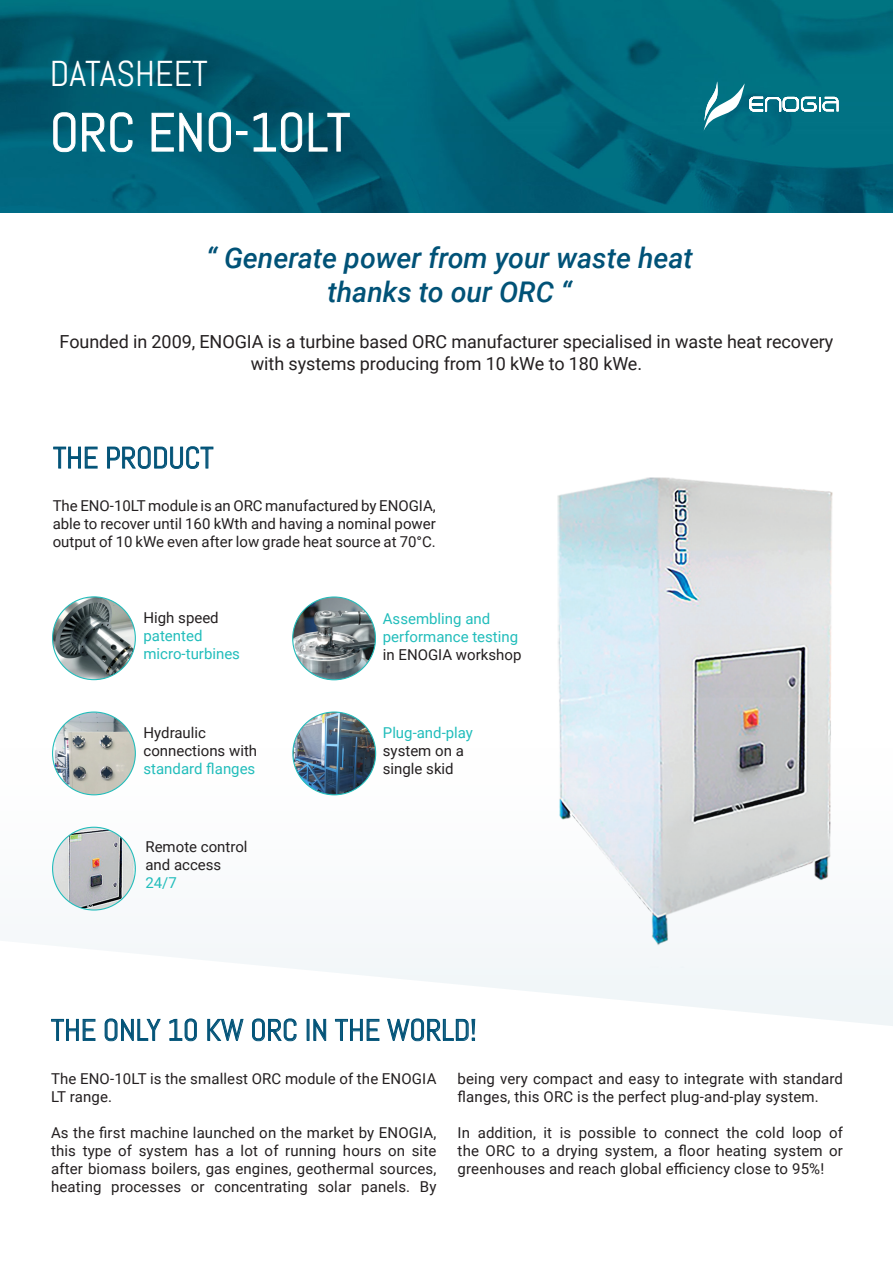
<style>
.page{position:relative;width:893px;height:1263px;background:#fff}
.page>*{position:absolute;margin:0;border:0;box-sizing:border-box;transform-origin:0 0}
.t1{font:54px "Abel";color:#fff}
.t2{font:36px "Abel";color:#fff}
.t3{font:30px "Abel";color:#015277}
.t4{font:italic 500 28.5px/34.2px "Roboto";color:#015277;text-align:center}
.t5{font:18px/21.6px "Roboto";letter-spacing:-.005em;color:#231f20;text-align:center}
.t6{font:15px/18px "Roboto";letter-spacing:.01em;color:#231f20;text-align:justify}
.t7{font:15px "Roboto";color:#21bdbb}
</style>
<div class="page">
<img style="left:557px;top:477px;width:276px;height:220px">
<svg style="left:45px;top:697px;width:848px;height:334px"></svg>
<img style="left:0;top:0;width:893px;height:213px">
<svg style="left:53px;top:112px;width:23px;height:40px"></svg>
<svg style="left:82px;top:112px;width:51px;height:40px;background:#2d7e90"></svg>
<svg style="left:151px;top:113px;width:51px;height:39px;background:#317e8f"></svg>
<svg style="left:208px;top:112px;width:23px;height:40px"></svg>
<div style="left:237px;top:131px;width:10px;height:4px;border:1px solid #fff"></div>
<svg style="left:253px;top:112px;width:49px;height:40px;background:#297587"></svg>
<svg style="left:308px;top:113px;width:42px;height:39px;background:#236578"></svg>
<svg style="left:53px;top:446px;width:45px;height:23px"></svg>
<svg style="left:107px;top:446px;width:107px;height:23px"></svg>
<svg style="left:51px;top:1019px;width:45px;height:22px"></svg>
<svg style="left:104px;top:1016px;width:57px;height:26px"></svg>
<svg style="left:169px;top:1018px;width:28px;height:23px"></svg>
<svg style="left:207px;top:1009px;width:37px;height:32px"></svg>
<svg style="left:252px;top:1018px;width:45px;height:23px"></svg>
<svg style="left:313px;top:1016px;width:13px;height:25px"></svg>
<svg style="left:335px;top:1019px;width:45px;height:22px"></svg>
<svg style="left:387px;top:1009px;width:89px;height:32px"></svg>
<img style="left:53px;top:597px;width:82px;height:83px;border-radius:41px">
<img style="left:293px;top:597px;width:82px;height:83px;border-radius:41px">
<img style="left:53px;top:827px;width:82px;height:83px;border-radius:41px">
<img style="left:293px;top:712px;width:83px;height:83px;border-radius:41px">
<img style="left:55px;top:712px;width:80px;height:83px">
<svg style="left:704px;top:81px;width:134px;height:50px;background:#2c8897"></svg>
<p class="t2" style="left:50px;top:51px;width:159px">DATASHEET</p>
<p class="t1" style="left:50px;top:98px;width:302px">ORC ENO-10LT</p>
<p class="t4" style="left:206px;top:240px;width:488px">“ Generate power from your waste heat thanks to our ORC “</p>
<p class="t5" style="left:60px;top:330px;width:775px">Founded in 2009, ENOGIA is a turbine based ORC manufacturer specialised in waste heat recovery with systems producing from 10 kWe to 180 kWe.</p>
<p class="t3" style="left:53px;top:439px;width:162px">THE PRODUCT</p>
<p class="t6" style="left:53px;top:496px;width:385px">The ENO-10LT module is an ORC manufactured by ENOGIA, able to recover until 160 kWth and having a nominal power output of 10 kWe even after low grade heat source at 70°C.</p>
<p class="t6" style="left:144px;top:608px;width:77px">High speed</p>
<p class="t7" style="left:144px;top:625px;width:61px">patented</p>
<p class="t7" style="left:144px;top:643px;width:98px">micro-turbines</p>
<p class="t6" style="left:144px;top:723px;width:64px">Hydraulic</p>
<p class="t6" style="left:144px;top:741px;width:115px">connections with</p>
<p class="t7" style="left:144px;top:758px;width:113px">standard flanges</p>
<p class="t6" style="left:145px;top:837px;width:104px">Remote control</p>
<p class="t6" style="left:145px;top:855px;width:77px">and access</p>
<p class="t7" style="left:145px;top:872px;width:33px">24/7</p>
<p class="t7" style="left:383px;top:608px;width:109px">Assembling and</p>
<p class="t7" style="left:383px;top:626px;width:137px">performance testing</p>
<p class="t6" style="left:383px;top:645px;width:140px">in ENOGIA workshop</p>
<p class="t7" style="left:383px;top:722px;width:92px">Plug-and-play</p>
<p class="t6" style="left:383px;top:741px;width:82px">system on a</p>
<p class="t6" style="left:383px;top:759px;width:72px">single skid</p>
<p class="t3" style="left:51px;top:1011px;width:427px">THE ONLY 10 KW ORC IN THE WORLD!</p>
<p class="t6" style="left:51px;top:1069px;width:387px">The ENO-10LT is the smallest ORC module of the ENOGIA<br>LT range.</p>
<p class="t6" style="left:51px;top:1123px;width:387px">As the first machine launched on the market by ENOGIA, this type of system has a lot of running hours on site after biomass boilers, gas engines, geothermal sources, heating processes or concentrating solar panels. By</p>
<p class="t6" style="left:458px;top:1069px;width:387px">being very compact and easy to integrate with standard flanges, this ORC is the perfect plug-and-play system.</p>
<p class="t6" style="left:458px;top:1123px;width:387px">In addition, it is possible to connect the cold loop of the ORC to a drying system, a floor heating system or greenhouses and reach global efficiency close to 95%!</p>
</div>
